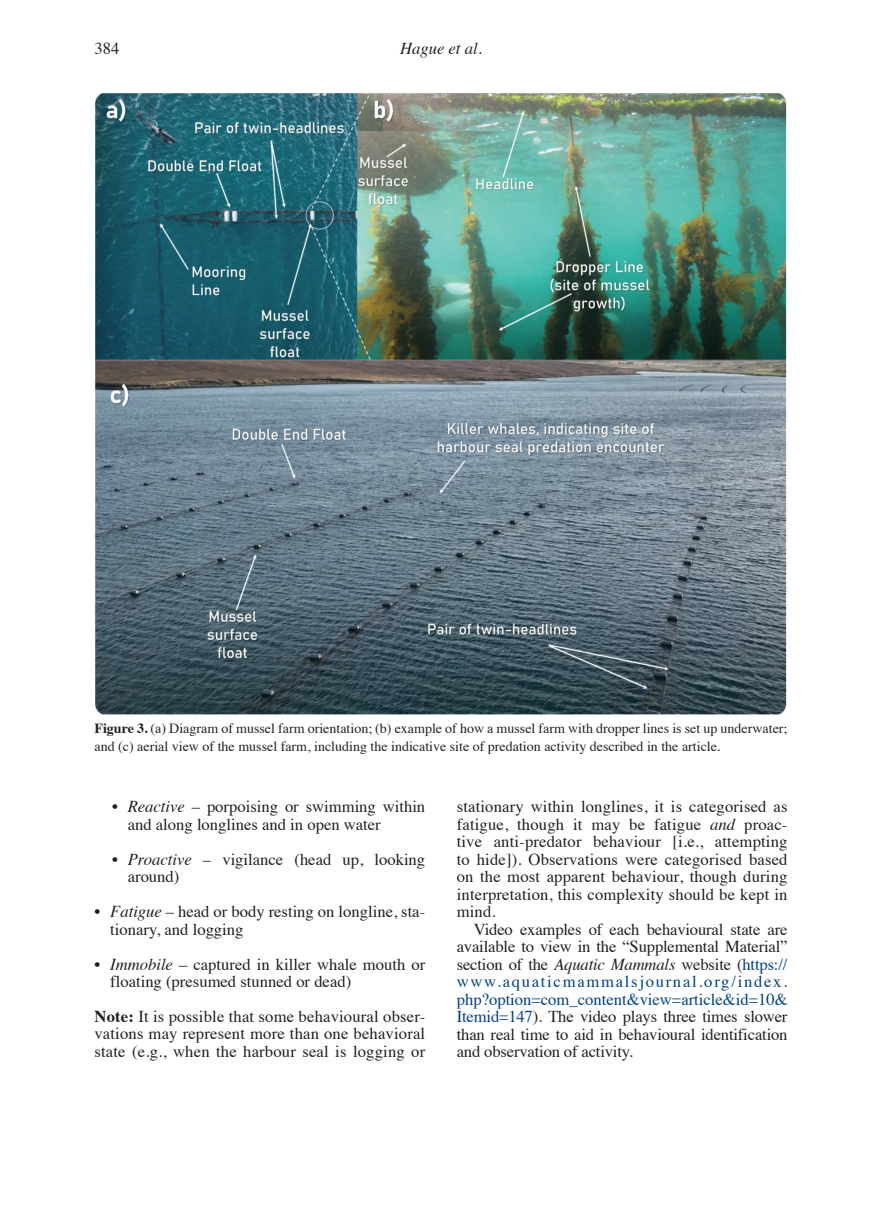
<style>
.page{position:relative;width:882px;height:1229px;background:#fff}
.page>*{position:absolute;margin:0;border:0;box-sizing:border-box;transform-origin:0 0}
.t1{font:16.62px/17.5px "Times";color:#231f20}
.t2{font:16.62px "Times";color:#014086}
.t3{font:16.62px "Times";letter-spacing:.095em;color:#014086}
.t4{font:italic 16.62px "Times";color:#231f20}
.t5{font:14px/17.5px "Times";color:#231f20}
.s1{font-weight:700}
.s2{font-style:italic}
.s3{color:#014086}
</style>
<div class="page">
<img style="left:95px;top:93px;width:692px;height:622px">
<p class="t1" style="left:94px;top:38px;width:26px">384</p>
<p class="t4" style="left:400px;top:34px;width:83px">Hague et al.</p>
<h3 class="t5" style="left:94px;top:718px;width:694px"><span class="s1">Figure 3.</span> (a) Diagram of mussel farm orientation; (b) example of how a mussel farm with dropper lines is set up underwater; and (c) aerial view of the mussel farm, including the indicative site of predation activity described in the article.</h3>
<p class="t1" style="left:128px;top:796px;width:299px;text-indent:-16px"><span class="s2">• Reactive</span> – porpoising or swimming within and along longlines and in open water</p>
<p class="t1" style="left:128px;top:849px;width:299px;text-indent:-16px"><span class="s2">• Proactive</span> – vigilance (head up, looking around)</p>
<p class="t1" style="left:110px;top:901px;width:316px;text-indent:-16px"><span class="s2">• Fatigue</span> – head or body resting on longline, sta&shy;tionary, and logging</p>
<p class="t1" style="left:110px;top:953px;width:317px;text-indent:-16px"><span class="s2">• Immobile</span> – captured in killer whale mouth or floating (presumed stunned or dead)</p>
<p class="t1" style="left:95px;top:1006px;width:332px;text-align:justify"><span class="s1">Note:</span> It is possible that some behavioural obser&shy;vations may represent more than one behavioral state (e.g., when the harbour seal is logging or</p>
<p class="t1" style="left:457px;top:796px;width:332px">stationary within longlines, it is categorised as</p>
<p class="t1" style="left:457px;top:814px;width:332px">fatigue, though it may be fatigue <span class="s2">and</span> proac-</p>
<p class="t1" style="left:457px;top:831px;width:332px">tive anti-predator behaviour [i.e., attempting</p>
<p class="t1" style="left:457px;top:849px;width:332px">to hide]). Observations were categorised based</p>
<p class="t1" style="left:457px;top:866px;width:332px">on the most apparent behaviour, though during</p>
<p class="t1" style="left:457px;top:884px;width:332px">interpretation, this complexity should be kept in</p>
<p class="t1" style="left:457px;top:901px;width:41px">mind.</p>
<p class="t1" style="left:474px;top:919px;width:315px">Video examples of each behavioural state are</p>
<p class="t1" style="left:457px;top:936px;width:332px">available to view in the “Supplemental Material”</p>
<p class="t1" style="left:457px;top:954px;width:332px">section of the <span class="s2">Aquatic Mammals</span> website (<span class="s3">https://</span></p>
<p class="t3" style="left:457px;top:966px;width:332px">www.aquaticmammalsjournal.org/index.</p>
<p class="t2" style="left:457px;top:983px;width:332px">php?option=com_content&amp;view=article&amp;id=10&amp;</p>
<p class="t1" style="left:457px;top:1006px;width:332px"><span class="s3">Itemid=147</span>). The video plays three times slower</p>
<p class="t1" style="left:457px;top:1024px;width:332px">than real time to aid in behavioural identification</p>
<p class="t1" style="left:457px;top:1041px;width:178px">and observation of activity.</p>
</div>
